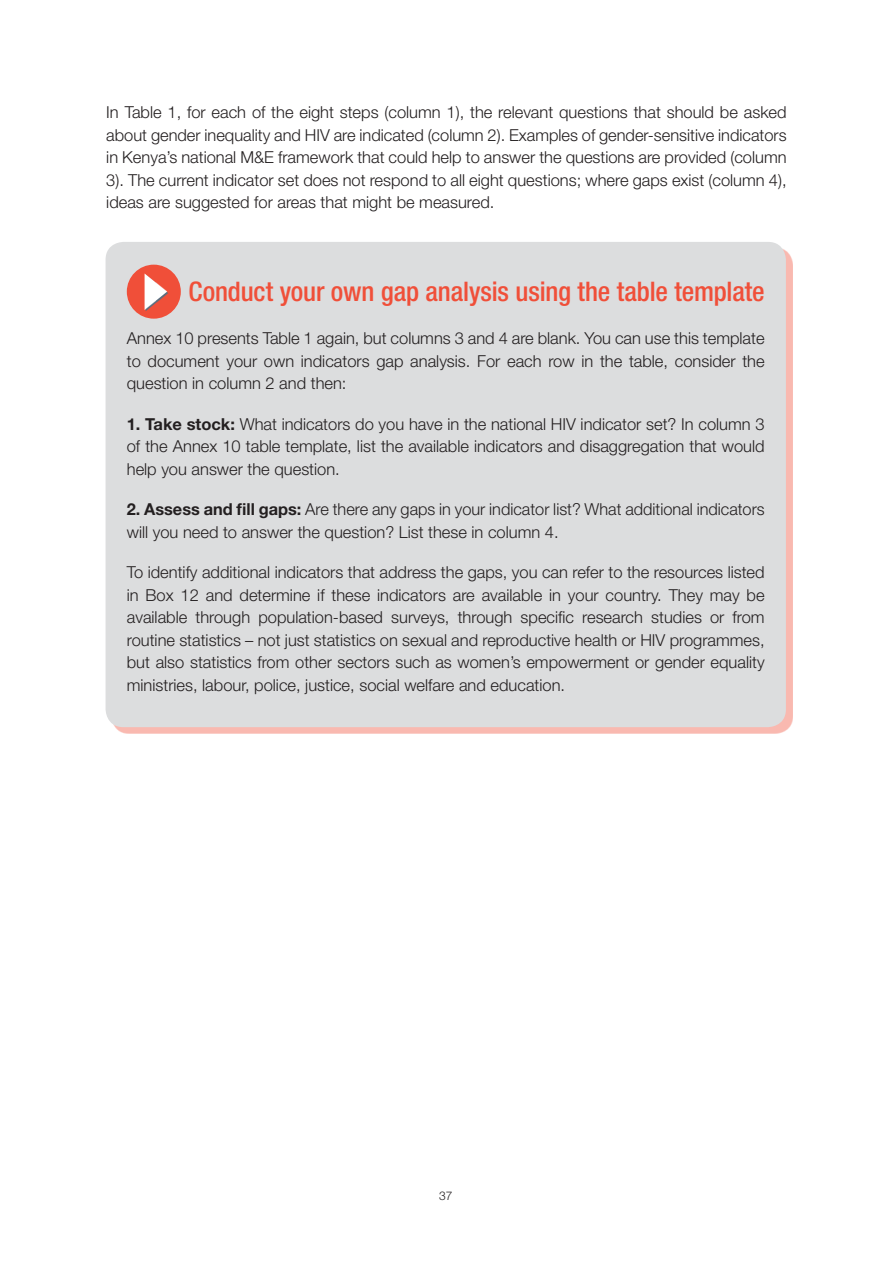
<style>
.page{position:relative;width:893px;height:1263px;background:#fff}
.page>*{position:absolute;margin:0;border:0;box-sizing:border-box;transform-origin:0 0}
.t1{font:500 condensed 27px "Helvetica Neue LT Std";letter-spacing:-.005em;color:#f04f39}
.t2{font:300 16.5px/22.5px "Helvetica Neue LT Std";color:#231f20;text-align:justify}
.t3{font:300 12px "Helvetica Neue LT Std";color:#231f20}
.s1{font-weight:700}
</style>
<div class="page">
<div style="left:112px;top:248px;width:680px;height:486px;background:#f9b9b0"></div>
<div style="left:106px;top:242px;width:680px;height:485px;background:#dcddde;border-radius:18px"></div>
<div style="left:127px;top:265px;width:54px;height:54px;background:#f04f39;border-radius:50%"></div>
<svg style="left:145px;top:274px;width:23px;height:37px"></svg>
<p class="t2" style="left:106px;top:101px;width:682px">In Table 1, for each of the eight steps (column 1), the relevant questions that should be asked about gender inequality and HIV are indicated (column 2). Examples of gender-sensitive indicators in Kenya’s national M&amp;E framework that could help to answer the questions are provided (column 3). The current indicator set does not respond to all eight questions; where gaps exist (column 4), ideas are suggested for areas that might be measured.</p>
<h1 class="t1" style="left:188px;top:275px;width:578px">Conduct your own gap analysis using the table template</h1>
<p class="t2" style="left:127px;top:327px;width:639px">Annex 10 presents Table 1 again, but columns 3 and 4 are blank. You can use this template to document your own indicators gap analysis. For each row in the table, consider the question in column 2 and then:</p>
<p class="t2" style="left:127px;top:412px;width:639px"><span class="s1">1. Take stock:</span> What indicators do you have in the national HIV indicator set? In column 3 of the Annex 10 table template, list the available indicators and disaggregation that would help you answer the question.</p>
<p class="t2" style="left:127px;top:498px;width:639px"><span class="s1">2. Assess and fill gaps:</span> Are there any gaps in your indicator list? What additional indicators will you need to answer the question? List these in column 4.</p>
<p class="t2" style="left:127px;top:561px;width:639px">To identify additional indicators that address the gaps, you can refer to the resources listed in Box 12 and determine if these indicators are available in your country. They may be available through population-based surveys, through specific research studies or from routine statistics – not just statistics on sexual and reproductive health or HIV programmes, but also statistics from other sectors such as women’s empowerment or gender equality ministries, labour, police, justice, social welfare and education.</p>
<p class="t3" style="left:439px;top:1188px;width:15px">37</p>
</div>
